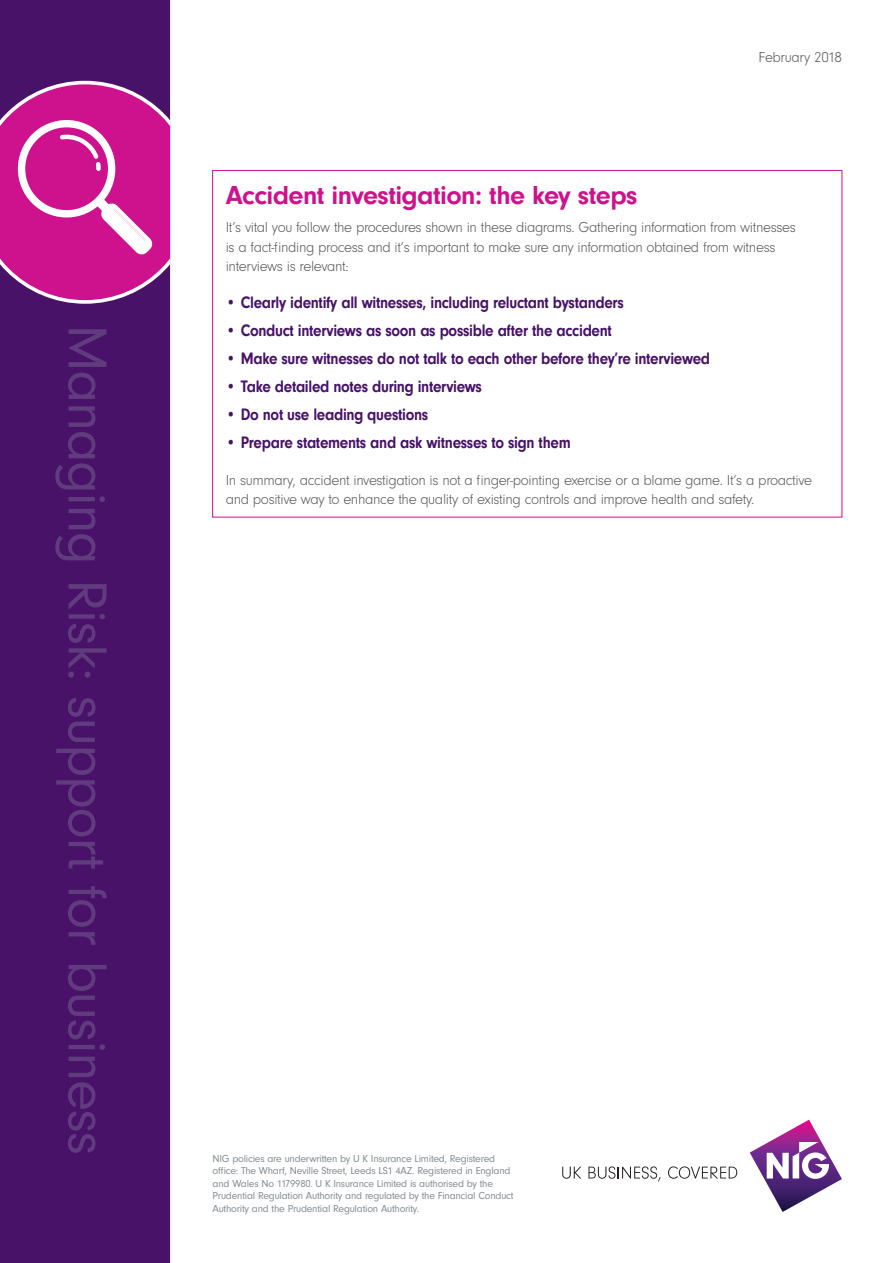
<style>
.page{position:relative;width:893px;height:1263px;background:#fff}
.page>*{position:absolute;margin:0;border:0;box-sizing:border-box;transform-origin:0 0}
.t1{font:57px "Neuzeit Gro T";letter-spacing:-.02em;color:#603b7d}
.t2{font:700 27px "Neuzeit Gro T";letter-spacing:-.02em;color:#ce118c}
.t3{font:700 17.25px "Neuzeit Gro T";letter-spacing:-.02em;color:#471268;scale:.88 1}
.t4{font:15px/19.5px "Neuzeit Gro T Ligh";letter-spacing:-.025em;color:#57585a}
.t5{font:10.5px/12.6px "Neuzeit Gro T";letter-spacing:-.02em;color:#838d93}
</style>
<div class="page">
<svg style="left:750px;top:1120px;width:92px;height:92px"></svg>
<svg style="left:562px;top:1166px;width:19px;height:13px"></svg>
<svg style="left:588px;top:1166px;width:73px;height:15px"></svg>
<svg style="left:668px;top:1166px;width:69px;height:13px"></svg>
<div style="left:0;top:0;width:170px;height:1263px;background:#471268"></div>
<svg style="left:0;top:81px;width:170px;height:223px;background:#c53097"></svg>
<p class="t1" style="left:118px;top:324px;width:832px;rotate:90deg">Managing Risk: support for business</p>
<p class="t4" style="left:759px;top:48px;width:85px">February 2018</p>
<p class="t2" style="left:226px;top:180px;width:413px">Accident investigation: the key steps</p>
<p class="t4" style="left:226px;top:218px;width:572px">It’s vital you follow the procedures shown in these diagrams. Gathering information from witnesses is a fact-finding process and it’s important to make sure any information obtained from witness interviews is relevant:</p>
<p class="t3" style="left:226px;top:293px;width:454px">• Clearly identify all witnesses, including reluctant bystanders</p>
<p class="t3" style="left:226px;top:321px;width:440px">• Conduct interviews as soon as possible after the accident</p>
<p class="t3" style="left:226px;top:349px;width:552px">• Make sure witnesses do not talk to each other before they’re interviewed</p>
<p class="t3" style="left:226px;top:377px;width:293px">• Take detailed notes during interviews</p>
<p class="t3" style="left:226px;top:405px;width:232px">• Do not use leading questions</p>
<p class="t3" style="left:226px;top:433px;width:394px">• Prepare statements and ask witnesses to sign them</p>
<p class="t4" style="left:226px;top:470px;width:588px">In summary, accident investigation is not a finger-pointing exercise or a blame game. It’s a proactive and positive way to enhance the quality of existing controls and improve health and safety.</p>
<p class="t5" style="left:213px;top:1152px;width:302px">NIG policies are underwritten by U K Insurance Limited, Registered office: The Wharf, Neville Street, Leeds LS1 4AZ. Registered in England and Wales No 1179980. U K Insurance Limited is authorised by the Prudential Regulation Authority and regulated by the Financial Conduct Authority and the Prudential Regulation Authority.</p>
</div>
